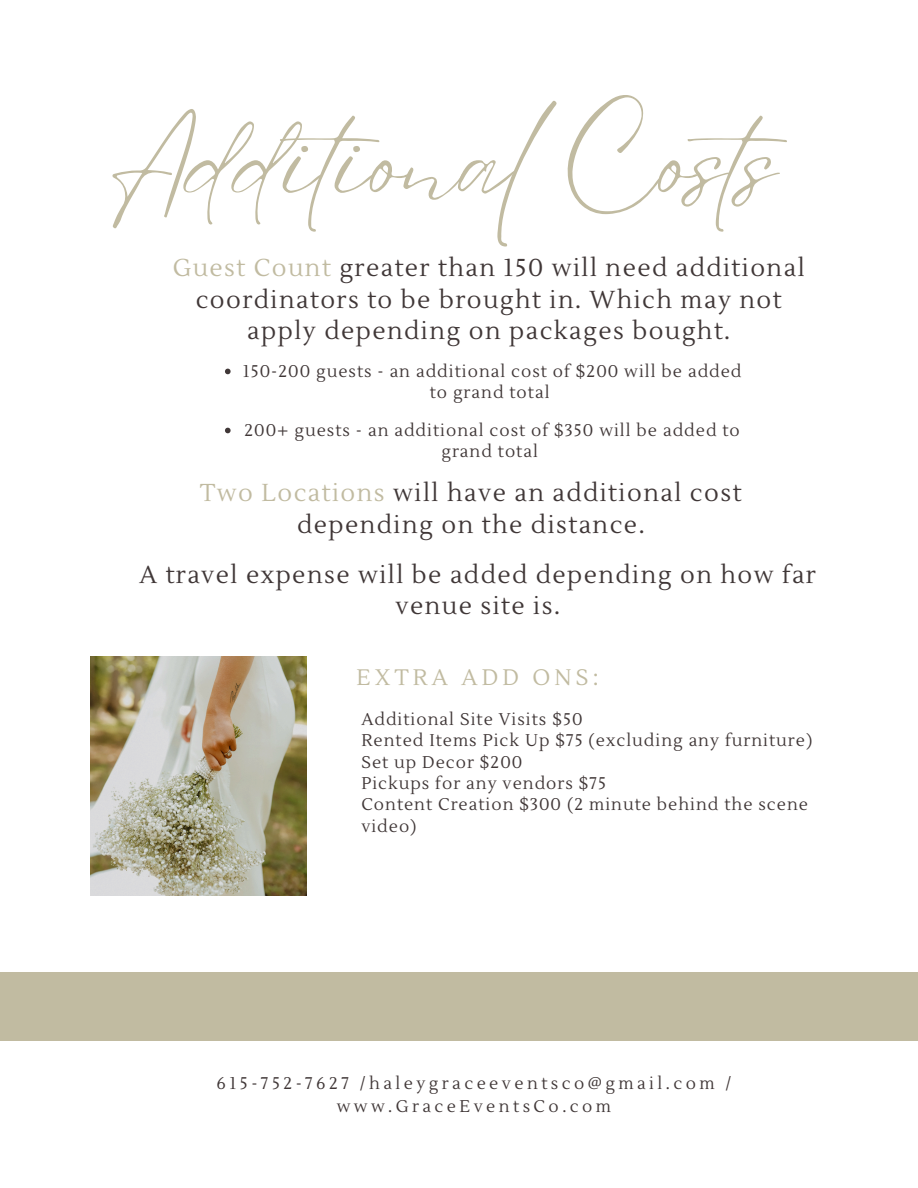
<style>
.page{position:relative;width:918px;height:1188px;background:#fff}
.page>*{position:absolute;margin:0;border:0;box-sizing:border-box;transform-origin:0 0}
.t1{font:103.5px "Eyesome Script";color:#c1bba1}
.t2{font:24.45px/31.5px "Lustria";letter-spacing:.06em;color:#403737;text-align:center}
.t3{font:22.35px "Lustria";letter-spacing:.185em;color:#c1bba1}
.t4{font:16.95px/21.3px "Lustria";letter-spacing:.06em;color:#403737;text-align:center}
.t5{font:16.95px/23.2px "Lustria";letter-spacing:.205em;color:#403737;text-align:center}
.s1{color:#c1bba1}
</style>
<div class="page">
<div style="left:0;top:973px;width:918px;height:68px;background:#c1bba1"></div>
<img style="left:90px;top:656px;width:216px;height:240px">
<svg style="left:225px;top:369px;width:6px;height:5px"></svg>
<svg style="left:225px;top:428px;width:6px;height:5px"></svg>
<p class="t1" style="left:107px;top:95px;width:721px">Additional Costs</p>
<h2 class="t2" style="left:173px;top:253px;width:633px"><span class="s1">Guest Count</span> greater than 150 will need additional coordinators to be brought in. Which may not apply depending on packages bought.</h2>
<p class="t4" style="left:243px;top:361px;width:500px">150-200 guests - an additional cost of $200 will be added to grand total</p>
<p class="t4" style="left:244px;top:420px;width:497px">200+ guests - an additional cost of $350 will be added to grand total</p>
<p class="t2" style="left:200px;top:478px;width:543px"><span class="s1">Two Locations</span> will have an additional cost depending on the distance.</p>
<p class="t2" style="left:140px;top:559px;width:678px">A travel expense will be added depending on how far venue site is.</p>
<p class="t3" style="left:356px;top:664px;width:244px">EXTRA ADD ONS:</p>
<p class="t4" style="left:361px;top:709px;width:223px">Additional Site Visits $50</p>
<p class="t4" style="left:361px;top:730px;width:453px">Rented Items Pick Up $75 (excluding any furniture)</p>
<p class="t4" style="left:361px;top:752px;width:163px">Set up Decor $200</p>
<p class="t4" style="left:361px;top:773px;width:246px">Pickups for any vendors $75</p>
<p class="t4" style="left:361px;top:794px;width:448px;text-align:left">Content Creation $300 (2 minute behind the scene video)</p>
<p class="t5" style="left:217px;top:1072px;width:516px">615-752-7627 /haleygraceeventsco@gmail.com / www.GraceEventsCo.com</p>
</div>
